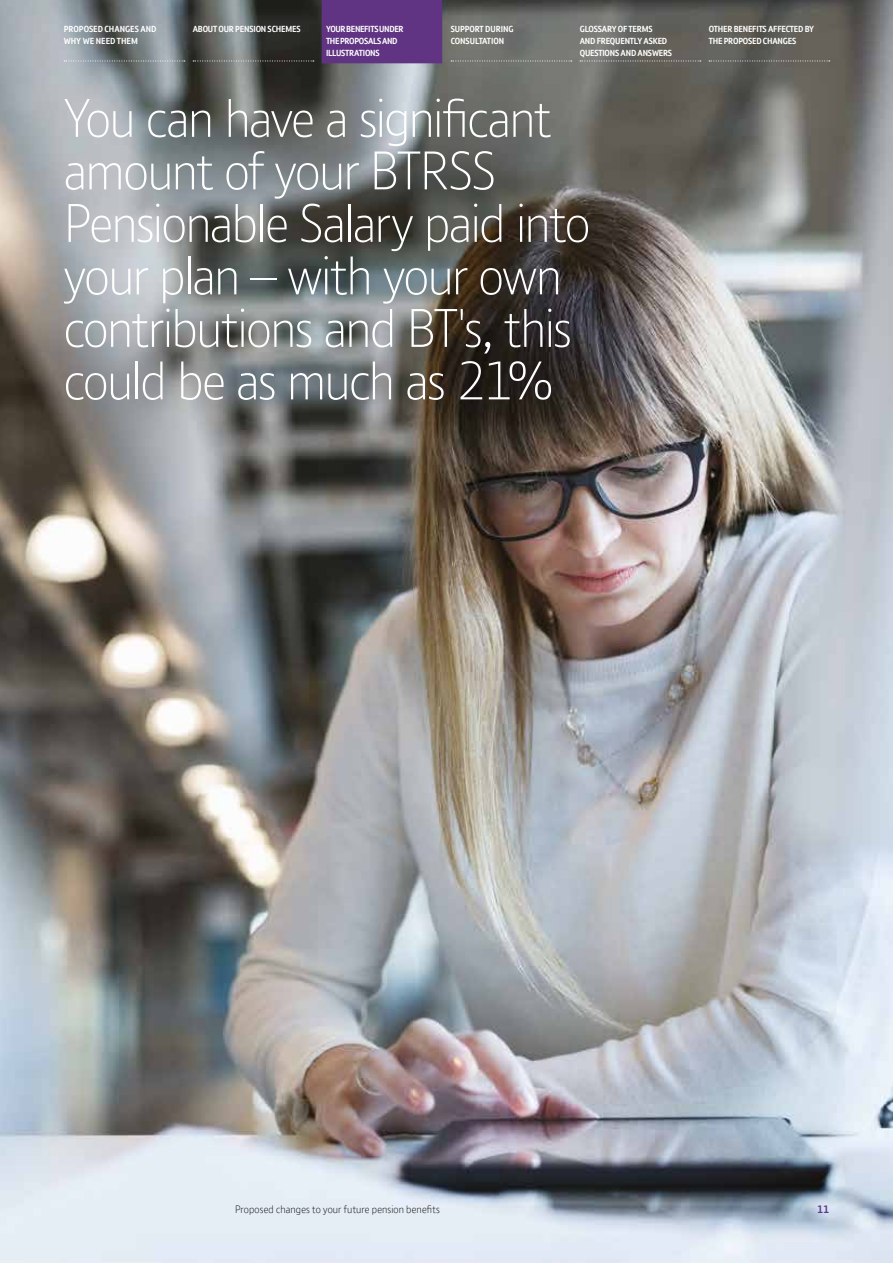
<style>
.page{position:relative;width:893px;height:1263px;background:#fff}
.page>*{position:absolute;margin:0;border:0;box-sizing:border-box;transform-origin:0 0}
.t1{font:300 52.5px/52.5px "BT Font";letter-spacing:-.03em;color:#fff}
.t2{font:300 10.5px "BT Font";letter-spacing:.015em;color:#000}
.t3{font:700 10.5px "BT Font";color:#603483}
.t4{font:700 8.55px/12px "BT Font";letter-spacing:-.02em;color:#fff}
.t5{font:700 8.55px/12px "BT Font";color:#fff}
</style>
<div class="page">
<img style="left:0;top:0;width:893px;height:1263px">
<svg style="left:64px;top:61px;width:121px;height:1px"></svg>
<svg style="left:193px;top:61px;width:121px;height:1px"></svg>
<div style="left:322px;top:0;width:120px;height:63px;background:#603483"></div>
<svg style="left:451px;top:61px;width:121px;height:1px"></svg>
<svg style="left:580px;top:61px;width:121px;height:1px"></svg>
<svg style="left:709px;top:61px;width:121px;height:1px"></svg>
<p class="t5" style="left:64px;top:23px;width:94px">PROPOSED CHANGES AND<br>WHY WE NEED THEM</p>
<p class="t4" style="left:193px;top:23px;width:109px">ABOUT OUR PENSION SCHEMES</p>
<p class="t4" style="left:326px;top:23px;width:79px">YOUR BENEFITS UNDER<br>THE PROPOSALS AND<br>ILLUSTRATIONS</p>
<p class="t4" style="left:451px;top:23px;width:64px">SUPPORT DURING<br>CONSULTATION</p>
<p class="t4" style="left:580px;top:23px;width:94px">GLOSSARY OF TERMS<br>AND FREQUENTLY ASKED<br>QUESTIONS AND ANSWERS</p>
<p class="t4" style="left:709px;top:23px;width:107px">OTHER BENEFITS AFFECTED BY<br>THE PROPOSED CHANGES</p>
<h1 class="t1" style="left:64px;top:91px;width:528px">You can have a significant amount of your BTRSS<br>Pensionable Salary paid into your plan – with your own contributions and BT's, this could be as much as 21%</h1>
<p class="t2" style="left:235px;top:1202px;width:206px">Proposed changes to your future pension benefits</p>
<p class="t3" style="left:817px;top:1202px;width:13px">11</p>
</div>
